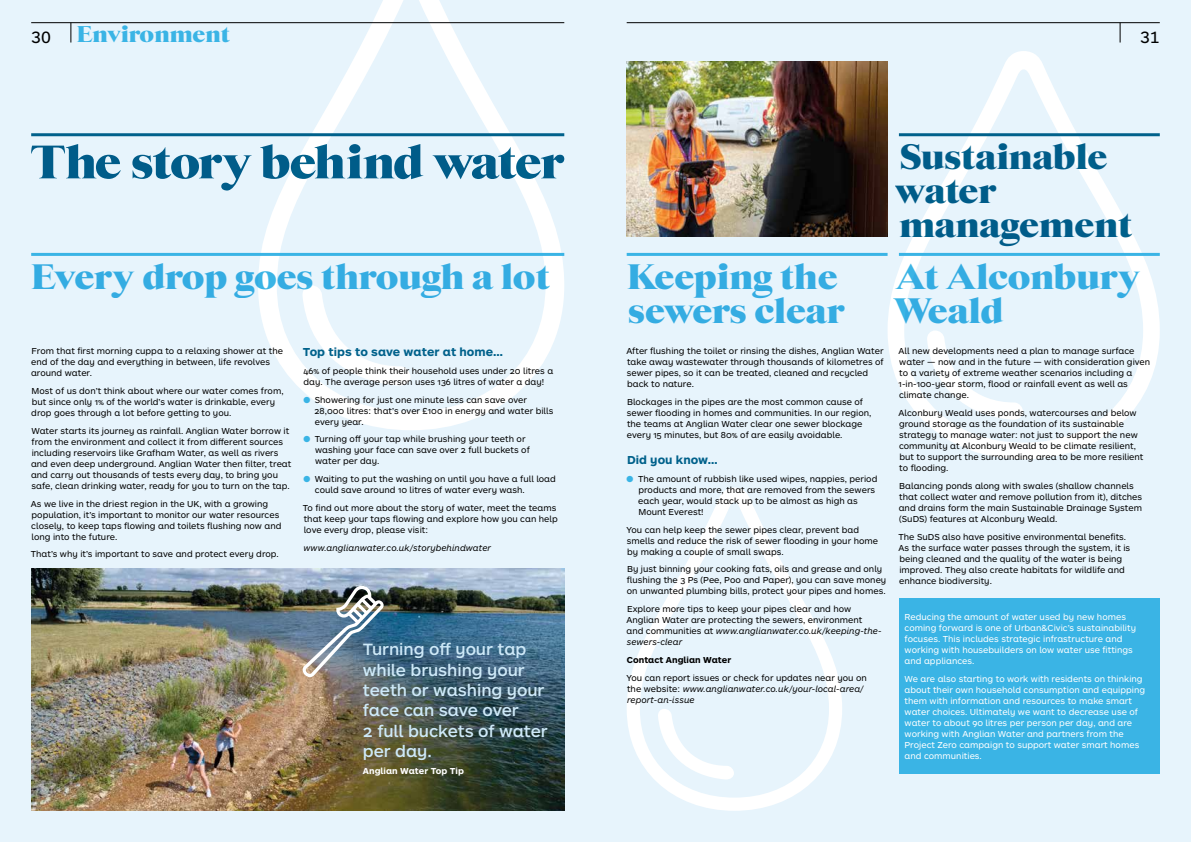
<style>
.page{position:relative;width:1191px;height:842px;background:#e7f4fc}
.page>*{position:absolute;margin:0;border:0;box-sizing:border-box;transform-origin:0 0}
.t1{font:900 36px/34px "Starling";color:#3ab4e5}
.t2{font:900 36px/34px "Starling";color:#00618b}
.t3{font:900 23.2px "Starling";color:#3ab4e5}
.t4{font:500 17px/20.4px "ARS Maquette Pro";letter-spacing:-.005em;color:#cee9f8}
.t5{font:17px "ARS Maquette Pro";color:#000}
.t6{font:700 12px "ARS Maquette Pro";color:#00618b}
.t7{font:9px/11px "ARS Maquette Pro";color:#000}
.t8{font:9px/11px "ARS Maquette Pro";color:#fff}
.t9{font:italic 9px "ARS Maquette Pro";color:#000}
.t10{font:700 9px "ARS Maquette Pro";color:#000}
.t11{font:700 9px "ARS Maquette Pro";color:#fff}
.s1{font-family:"ARS Maquette Pro";font-weight:400;font-size:17px;color:#000}
.s2{color:#3ab4e5}
.s3{font-style:italic}
</style>
<div class="page">
<svg style="left:71px;top:24px;width:1px;height:19px"></svg>
<svg style="left:1120px;top:24px;width:1px;height:19px"></svg>
<hr style="left:626px;top:23px;width:533px;height:1px;background:#000">
<hr style="left:626px;top:253px;width:261px;height:3px;background:#3ab4e5">
<div style="left:899px;top:598px;width:260px;height:176px;background:#3ab4e5"></div>
<img style="left:31px;top:569px;width:533px;height:242px">
<img style="left:302px;top:586px;width:81px;height:91px">
<svg style="left:258px;top:0;width:306px;height:430px"></svg>
<hr style="left:31px;top:133px;width:533px;height:3px;background:#00618b">
<hr style="left:31px;top:253px;width:533px;height:3px;background:#3ab4e5">
<svg style="left:31px;top:144px;width:533px;height:47px"></svg>
<svg style="left:627px;top:488px;width:215px;height:323px"></svg>
<svg style="left:887px;top:51px;width:272px;height:408px"></svg>
<hr style="left:899px;top:133px;width:260px;height:3px;background:#00618b">
<hr style="left:899px;top:253px;width:260px;height:3px;background:#3ab4e5">
<img style="left:626px;top:61px;width:261px;height:176px">
<hr style="left:31px;top:23px;width:533px;height:1px;background:#000">
<h2 class="t3" style="left:31px;top:20px;width:200px"><span class="s1">30</span> Environment</h2>
<h3 class="t5" style="left:1140px;top:26px;width:21px">31</h3>
<h1 class="t1" style="left:31px;top:260px;width:521px">Every drop goes through a lot</h1>
<p class="t7" style="left:31px;top:345px;width:254px">From that first morning cuppa to a relaxing shower at the end of the day and everything in between, life revolves around water.</p>
<p class="t7" style="left:31px;top:385px;width:254px">Most of us don’t think about where our water comes from, but since only 1% of the world’s water is drinkable, every drop goes through a lot before getting to you.</p>
<p class="t7" style="left:31px;top:425px;width:262px">Water starts its journey as rainfall. Anglian Water borrow it from the environment and collect it from different sources including reservoirs like Grafham Water, as well as rivers and even deep underground. Anglian Water then filter, treat and carry out thousands of tests every day, to bring you safe, clean drinking water, ready for you to turn on the tap.</p>
<p class="t7" style="left:31px;top:497px;width:252px">As we live in the driest region in the UK, with a growing population, it’s important to monitor our water resources closely, to keep taps flowing and toilets flushing now and long into the future.</p>
<p class="t7" style="left:31px;top:548px;width:250px">That’s why it’s important to save and protect every drop.</p>
<h3 class="t6" style="left:303px;top:344px;width:202px">Top tips to save water at home…</h3>
<p class="t7" style="left:303px;top:365px;width:251px">46% of people think their household uses under 20 litres a day. The average person uses 136 litres of water a day!</p>
<p class="t7" style="left:315px;top:393px;width:240px;text-indent:-11px"><span class="s2">●</span> Showering for just one minute less can save over<br>28,000 litres: that’s over £100 in energy and water bills every year.</p>
<p class="t7" style="left:315px;top:433px;width:216px;text-indent:-12px"><span class="s2">●</span> Turning off your tap while brushing your teeth or washing your face can save over 2 full buckets of water per day.</p>
<p class="t7" style="left:315px;top:473px;width:242px;text-indent:-12px"><span class="s2">●</span> Waiting to put the washing on until you have a full load could save around 10 litres of water every wash.</p>
<p class="t7" style="left:303px;top:502px;width:256px">To find out more about the story of water, meet the teams that keep your taps flowing and explore how you can help love every drop, please visit:</p>
<p class="t9" style="left:304px;top:542px;width:189px">www.anglianwater.co.uk/storybehindwater</p>
<h3 class="t4" style="left:363px;top:638px;width:186px">Turning off your tap while brushing your teeth or washing your face can save over<br>2 full buckets of water per day.</h3>
<p class="t11" style="left:363px;top:765px;width:102px">Anglian Water Top Tip</p>
<h1 class="t1" style="left:626px;top:260px;width:220px">Keeping the sewers clear</h1>
<h1 class="t2" style="left:895px;top:140px;width:239px">Sustainable water management</h1>
<h1 class="t1" style="left:893px;top:260px;width:248px">At Alconbury<br>Weald</h1>
<p class="t7" style="left:626px;top:345px;width:259px">After flushing the toilet or rinsing the dishes, Anglian Water take away wastewater through thousands of kilometres of sewer pipes, so it can be treated, cleaned and recycled back to nature.</p>
<p class="t7" style="left:627px;top:396px;width:246px">Blockages in the pipes are the most common cause of sewer flooding in homes and communities. In our region, the teams at Anglian Water clear one sewer blockage every 15 minutes, but 80% of are easily avoidable.</p>
<h3 class="t6" style="left:627px;top:452px;width:92px">Did you know…</h3>
<p class="t7" style="left:638px;top:473px;width:241px;text-indent:-12px"><span class="s2">●</span> The amount of rubbish like used wipes, nappies, period products and more, that are removed from the sewers each year, would stack up to be almost as high as Mount Everest!</p>
<p class="t7" style="left:626px;top:524px;width:253px">You can help keep the sewer pipes clear, prevent bad smells and reduce the risk of sewer flooding in your home by making a couple of small swaps.</p>
<p class="t7" style="left:627px;top:563px;width:261px">By just binning your cooking fats, oils and grease and only flushing the 3 Ps (Pee, Poo and Paper), you can save money on unwanted plumbing bills, protect your pipes and homes.</p>
<p class="t7" style="left:626px;top:603px;width:257px">Explore more tips to keep your pipes clear and how Anglian Water are protecting the sewers, environment and communities at <span class="s3">www.anglianwater.co.uk/keeping-the&shy;sewers-clear</span></p>
<p class="t10" style="left:627px;top:654px;width:106px">Contact Anglian Water</p>
<p class="t7" style="left:626px;top:671px;width:242px">You can report issues or check for updates near you on the website: <span class="s3">www.anglianwater.co.uk/your-local-area/ report-an-issue</span></p>
<p class="t7" style="left:898px;top:345px;width:253px">All new developments need a plan to manage surface water — now and in the future — with consideration given to a variety of extreme weather scenarios including a 1-in-100-year storm, flood or rainfall event as well as climate change.</p>
<p class="t7" style="left:898px;top:407px;width:246px">Alconbury Weald uses ponds, watercourses and below ground storage as the foundation of its sustainable strategy to manage water: not just to support the new community at Alconbury Weald to be climate resilient, but to support the surrounding area to be more resilient to flooding.</p>
<p class="t7" style="left:898px;top:480px;width:245px">Balancing ponds along with swales (shallow channels that collect water and remove pollution from it), ditches and drains form the main Sustainable Drainage System (SuDS) features at Alconbury Weald.</p>
<p class="t7" style="left:898px;top:530px;width:233px">The SuDS also have positive environmental benefits.<br>As the surface water passes through the system, it is being cleaned and the quality of the water is being improved. They also create habitats for wildlife and enhance biodiversity.</p>
<p class="t8" style="left:904px;top:611px;width:233px">Reducing the amount of water used by new homes coming forward is one of Urban&amp;Civic’s sustainability focuses. This includes strategic infrastructure and working with housebuilders on low water use fittings and appliances.</p>
<p class="t8" style="left:904px;top:673px;width:242px">We are also starting to work with residents on thinking about their own household consumption and equipping them with information and resources to make smart water choices. Ultimately we want to decrease use of water to about 90 litres per person per day, and are working with Anglian Water and partners from the Project Zero campaign to support water smart homes and communities.</p>
</div>
